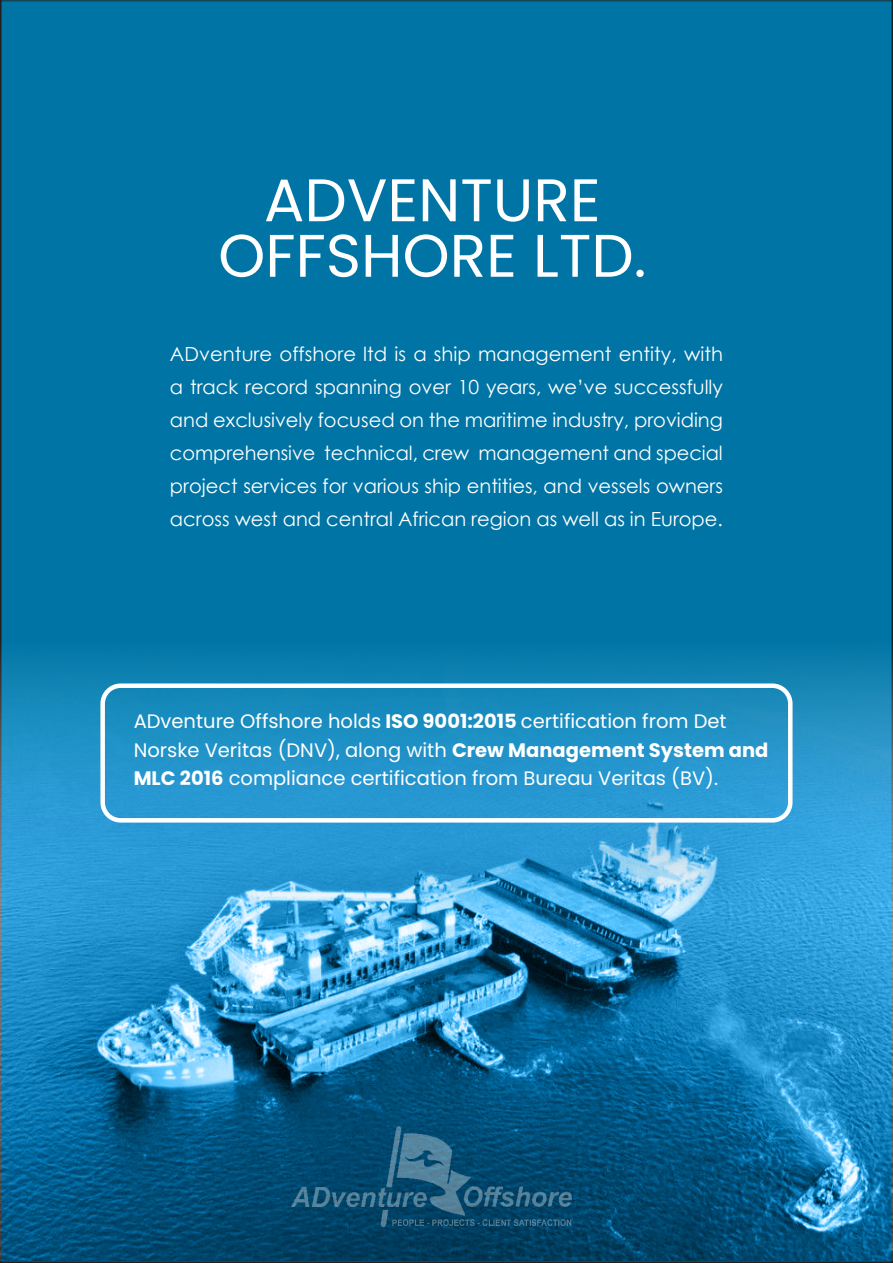
<style>
.page{position:relative;width:893px;height:1263px;background:#fff}
.page>*{position:absolute;margin:0;border:0;box-sizing:border-box;transform-origin:0 0}
.t1{font:60px "Poppins";color:#fff}
.t2{font:19.5px/33px "Century Gothic";color:#fff;text-align:justify}
.t3{font:19.5px/28.5px "Poppins";color:#fff}
.s1{font-weight:700}
</style>
<div class="page">
<div style="left:0;top:0;width:893px;height:591px;background:#0075a5"></div>
<img style="left:0;top:591px;width:893px;height:669px">
<img style="left:292px;top:1126px;width:309px;height:104px">
<div style="left:100px;top:683px;width:692px;height:139px;border:4px solid #fff;border-radius:18px"></div>
<p class="t1" style="left:264px;top:165px;width:338px">ADVENTURE</p>
<p class="t1" style="left:218px;top:221px;width:430px">OFFSHORE LTD.</p>
<p class="t2" style="left:170px;top:337px;width:555px">ADventure offshore ltd is a ship management entity, with a track record spanning over 10 years, we’ve successfully and exclusively focused on the maritime industry, providing comprehensive technical, crew management and special project services for various ship entities, and vessels owners across west and central African region as well as in Europe.</p>
<p class="t3" style="left:134px;top:707px;width:636px">ADventure Offshore holds <span class="s1">ISO 9001:2015</span> certification from Det<br>Norske Veritas (DNV), along with <span class="s1">Crew Management System and<br>MLC 2016</span> compliance certification from Bureau Veritas (BV).</p>
</div>
